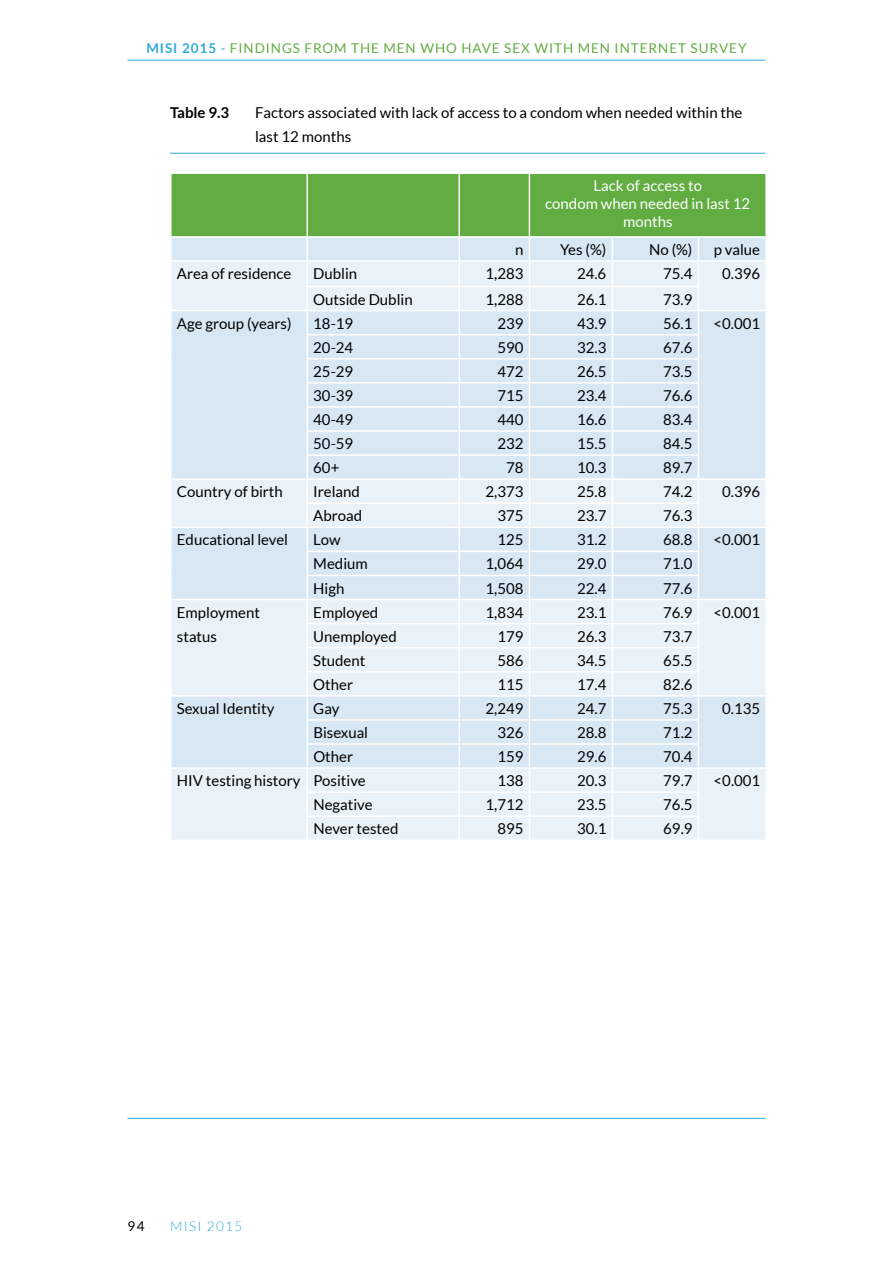
<style>
.page{position:relative;width:893px;height:1263px;background:#fff}
.page>*{position:absolute;margin:0;border:0;box-sizing:border-box;transform-origin:0 0}
.t1{font:15px/24px "Lato";color:#000}
.t2{font:15px/18px "Lato";color:#fff;text-align:center}
.t3{font:700 15px "Lato";color:#000}
.t4{font:13.5px "Lato";letter-spacing:.07em;color:#61ad42}
.t5{font:300 13.5px "Lato";letter-spacing:.1em;color:#2fabd7}
.t6{font:13.5px "Lato";color:#000}
.s1{font-weight:700;color:#2fabd7}
.s2{color:#2fabd7}
</style>
<div class="page">
<hr style="left:128px;top:60px;width:637px;height:1px;background:#2fabd7">
<hr style="left:128px;top:1118px;width:637px;height:1px;background:#2fabd7">
<hr style="left:170px;top:153px;width:595px;height:1px;background:#2fabd7">
<svg style="left:171px;top:173px;width:595px;height:666px;background:#d5e7e5"></svg>
<hr style="left:765px;top:816px;width:2px;height:23px;background:#fff">
<p class="t4" style="left:146px;top:41px;width:602px"><span class="s1">MISI 2015</span> <span class="s2">-</span> FINDINGS FROM THE MEN WHO HAVE SEX WITH MEN INTERNET SURVEY</p>
<p class="t3" style="left:170px;top:104px;width:61px">Table 9.3</p>
<p class="t1" style="left:255px;top:101px;width:489px">Factors associated with lack of access to a condom when needed within the last 12 months</p>
<p class="t2" style="left:545px;top:177px;width:207px">Lack of access to<br>condom when needed in last 12 months</p>
<p class="t1" style="left:515px;top:237px;width:10px">n</p>
<p class="t1" style="left:560px;top:237px;width:48px">Yes (%)</p>
<p class="t1" style="left:649px;top:237px;width:45px">No (%)</p>
<p class="t1" style="left:714px;top:237px;width:48px">p value</p>
<p class="t1" style="left:177px;top:262px;width:116px">Area of residence</p>
<p class="t1" style="left:313px;top:262px;width:46px">Dublin</p>
<p class="t1" style="left:485px;top:262px;width:39px">1,283</p>
<p class="t1" style="left:577px;top:262px;width:31px">24.6</p>
<p class="t1" style="left:663px;top:262px;width:31px">75.4</p>
<p class="t1" style="left:722px;top:262px;width:39px">0.396</p>
<p class="t1" style="left:313px;top:287px;width:101px">Outside Dublin</p>
<p class="t1" style="left:485px;top:287px;width:39px">1,288</p>
<p class="t1" style="left:577px;top:287px;width:31px">26.1</p>
<p class="t1" style="left:663px;top:287px;width:31px">73.9</p>
<p class="t1" style="left:177px;top:311px;width:116px">Age group (years)</p>
<p class="t1" style="left:313px;top:311px;width:42px">18-19</p>
<p class="t1" style="left:497px;top:311px;width:28px">239</p>
<p class="t1" style="left:577px;top:311px;width:31px">43.9</p>
<p class="t1" style="left:663px;top:311px;width:31px">56.1</p>
<p class="t1" style="left:713px;top:311px;width:48px">&lt;0.001</p>
<p class="t1" style="left:313px;top:335px;width:42px">20-24</p>
<p class="t1" style="left:497px;top:335px;width:28px">590</p>
<p class="t1" style="left:577px;top:335px;width:31px">32.3</p>
<p class="t1" style="left:663px;top:335px;width:31px">67.6</p>
<p class="t1" style="left:313px;top:359px;width:42px">25-29</p>
<p class="t1" style="left:497px;top:359px;width:28px">472</p>
<p class="t1" style="left:577px;top:359px;width:31px">26.5</p>
<p class="t1" style="left:663px;top:359px;width:31px">73.5</p>
<p class="t1" style="left:313px;top:383px;width:42px">30-39</p>
<p class="t1" style="left:497px;top:383px;width:28px">715</p>
<p class="t1" style="left:577px;top:383px;width:31px">23.4</p>
<p class="t1" style="left:663px;top:383px;width:31px">76.6</p>
<p class="t1" style="left:313px;top:407px;width:42px">40-49</p>
<p class="t1" style="left:497px;top:407px;width:28px">440</p>
<p class="t1" style="left:577px;top:407px;width:31px">16.6</p>
<p class="t1" style="left:663px;top:407px;width:31px">83.4</p>
<p class="t1" style="left:313px;top:431px;width:42px">50-59</p>
<p class="t1" style="left:497px;top:431px;width:28px">232</p>
<p class="t1" style="left:577px;top:431px;width:31px">15.5</p>
<p class="t1" style="left:663px;top:431px;width:31px">84.5</p>
<p class="t1" style="left:313px;top:456px;width:28px">60+</p>
<p class="t1" style="left:506px;top:456px;width:19px">78</p>
<p class="t1" style="left:577px;top:456px;width:31px">10.3</p>
<p class="t1" style="left:663px;top:456px;width:31px">89.7</p>
<p class="t1" style="left:177px;top:480px;width:108px">Country of birth</p>
<p class="t1" style="left:313px;top:480px;width:48px">Ireland</p>
<p class="t1" style="left:485px;top:480px;width:39px">2,373</p>
<p class="t1" style="left:577px;top:480px;width:31px">25.8</p>
<p class="t1" style="left:663px;top:480px;width:31px">74.2</p>
<p class="t1" style="left:722px;top:480px;width:39px">0.396</p>
<p class="t1" style="left:313px;top:504px;width:50px">Abroad</p>
<p class="t1" style="left:497px;top:504px;width:28px">375</p>
<p class="t1" style="left:577px;top:504px;width:31px">23.7</p>
<p class="t1" style="left:663px;top:504px;width:31px">76.3</p>
<p class="t1" style="left:177px;top:528px;width:113px">Educational level</p>
<p class="t1" style="left:313px;top:528px;width:29px">Low</p>
<p class="t1" style="left:497px;top:528px;width:28px">125</p>
<p class="t1" style="left:577px;top:528px;width:31px">31.2</p>
<p class="t1" style="left:663px;top:528px;width:31px">68.8</p>
<p class="t1" style="left:713px;top:528px;width:48px">&lt;0.001</p>
<p class="t1" style="left:313px;top:552px;width:56px">Medium</p>
<p class="t1" style="left:485px;top:552px;width:39px">1,064</p>
<p class="t1" style="left:577px;top:552px;width:31px">29.0</p>
<p class="t1" style="left:663px;top:552px;width:31px">71.0</p>
<p class="t1" style="left:313px;top:576px;width:33px">High</p>
<p class="t1" style="left:485px;top:576px;width:39px">1,508</p>
<p class="t1" style="left:577px;top:576px;width:31px">22.4</p>
<p class="t1" style="left:663px;top:576px;width:31px">77.6</p>
<p class="t1" style="left:177px;top:600px;width:85px">Employment status</p>
<p class="t1" style="left:313px;top:600px;width:67px">Employed</p>
<p class="t1" style="left:485px;top:600px;width:39px">1,834</p>
<p class="t1" style="left:577px;top:600px;width:31px">23.1</p>
<p class="t1" style="left:663px;top:600px;width:31px">76.9</p>
<p class="t1" style="left:714px;top:600px;width:48px">&lt;0.001</p>
<p class="t1" style="left:313px;top:624px;width:85px">Unemployed</p>
<p class="t1" style="left:497px;top:624px;width:28px">179</p>
<p class="t1" style="left:577px;top:624px;width:31px">26.3</p>
<p class="t1" style="left:663px;top:624px;width:31px">73.7</p>
<p class="t1" style="left:313px;top:648px;width:54px">Student</p>
<p class="t1" style="left:497px;top:648px;width:28px">586</p>
<p class="t1" style="left:577px;top:648px;width:31px">34.5</p>
<p class="t1" style="left:663px;top:648px;width:31px">65.5</p>
<p class="t1" style="left:313px;top:672px;width:41px">Other</p>
<p class="t1" style="left:497px;top:672px;width:28px">115</p>
<p class="t1" style="left:577px;top:672px;width:31px">17.4</p>
<p class="t1" style="left:663px;top:672px;width:31px">82.6</p>
<p class="t1" style="left:177px;top:696px;width:99px">Sexual Identity</p>
<p class="t1" style="left:313px;top:696px;width:28px">Gay</p>
<p class="t1" style="left:485px;top:696px;width:39px">2,249</p>
<p class="t1" style="left:577px;top:696px;width:31px">24.7</p>
<p class="t1" style="left:663px;top:696px;width:31px">75.3</p>
<p class="t1" style="left:722px;top:696px;width:39px">0.135</p>
<p class="t1" style="left:313px;top:720px;width:56px">Bisexual</p>
<p class="t1" style="left:497px;top:720px;width:28px">326</p>
<p class="t1" style="left:577px;top:720px;width:31px">28.8</p>
<p class="t1" style="left:663px;top:720px;width:31px">71.2</p>
<p class="t1" style="left:313px;top:744px;width:41px">Other</p>
<p class="t1" style="left:497px;top:744px;width:28px">159</p>
<p class="t1" style="left:577px;top:744px;width:31px">29.6</p>
<p class="t1" style="left:663px;top:744px;width:31px">70.4</p>
<p class="t1" style="left:177px;top:769px;width:190px">HIV testing history Positive</p>
<p class="t1" style="left:497px;top:769px;width:28px">138</p>
<p class="t1" style="left:577px;top:769px;width:31px">20.3</p>
<p class="t1" style="left:663px;top:769px;width:31px">79.7</p>
<p class="t1" style="left:714px;top:769px;width:48px">&lt;0.001</p>
<p class="t1" style="left:313px;top:793px;width:61px">Negative</p>
<p class="t1" style="left:486px;top:793px;width:39px">1,712</p>
<p class="t1" style="left:577px;top:793px;width:31px">23.5</p>
<p class="t1" style="left:663px;top:793px;width:31px">76.5</p>
<p class="t1" style="left:313px;top:817px;width:87px">Never tested</p>
<p class="t1" style="left:497px;top:817px;width:28px">895</p>
<p class="t1" style="left:577px;top:817px;width:31px">30.1</p>
<p class="t1" style="left:663px;top:817px;width:31px">69.9</p>
<p class="t6" style="left:128px;top:1219px;width:19px">94</p>
<p class="t5" style="left:170px;top:1219px;width:74px">MISI 2015</p>
</div>
